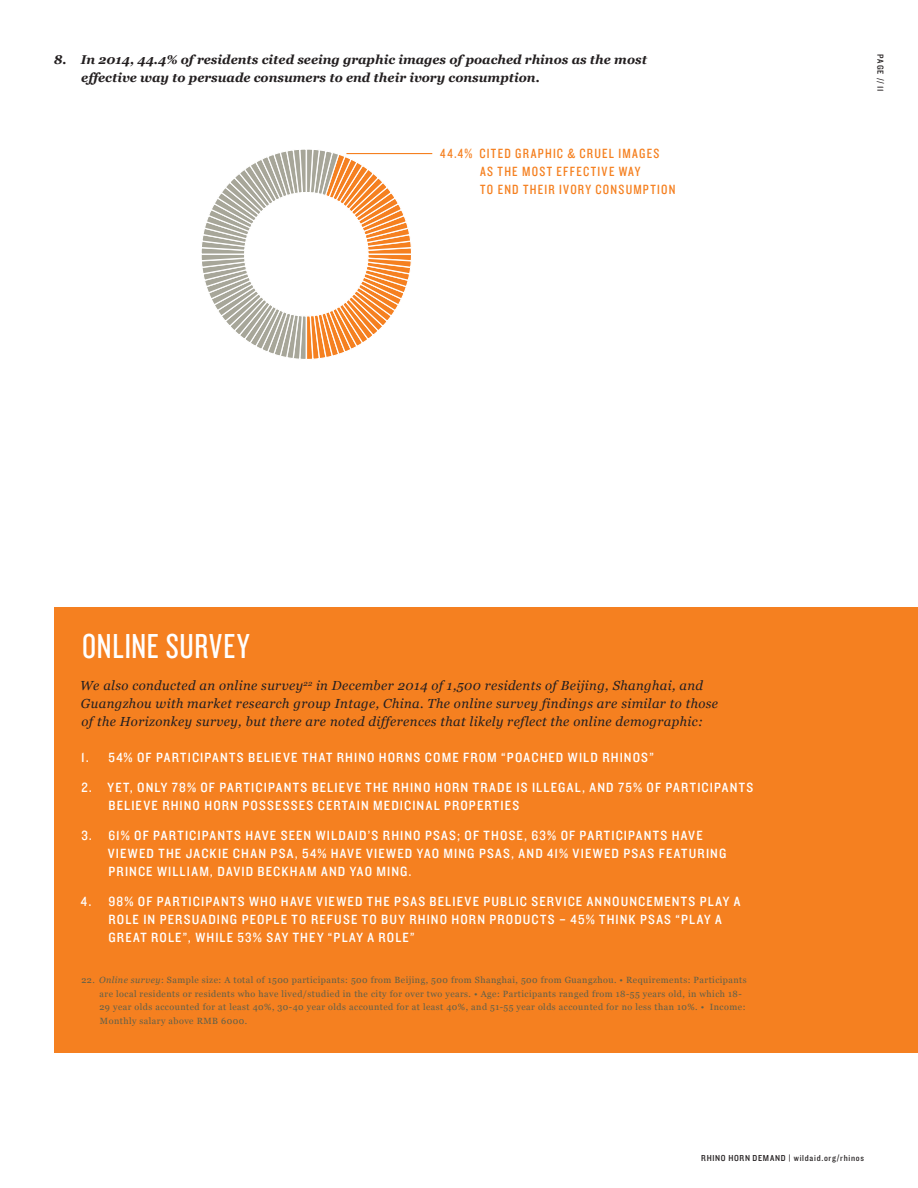
<style>
.page{position:relative;width:918px;height:1188px;background:#fff}
.page>*{position:absolute;margin:0;border:0;box-sizing:border-box;transform-origin:0 0}
.t1{font:36px "Knockout 28 Junior Feathrwt";letter-spacing:.02em;color:#fff}
.t2{font:13.8px/18px "Knockout 30 Junior Welterwt";letter-spacing:.08em;color:#fff}
.t3{font:13.8px/18px "Knockout 29 Junior Ltweight";letter-spacing:.09em;color:#f58020}
.t4{font:italic 13.2px/18px "Georgia";letter-spacing:.03em;color:#231f20}
.t5{font:italic 700 12.75px/18px "Georgia";color:#231f20}
.t6{font:9px/13.5px "Georgia";letter-spacing:.05em;color:#5f604b}
.t7{font:9px "Knockout 30 Junior Welterwt";letter-spacing:.08em;color:#231f20}
.s1{font-style:italic}
</style>
<div class="page">
<div style="left:54px;top:608px;width:864px;height:445px;background:#f58020"></div>
<svg style="left:201px;top:149px;width:212px;height:210px"></svg>
<hr style="left:346px;top:153px;width:86px;height:1px;background:#f58020">
<p class="t5" style="left:81px;top:50px;width:567px;text-indent:-27px">8. In 2014, 44.4% of residents cited seeing graphic images of poached rhinos as the most effective way to persuade consumers to end their ivory consumption.</p>
<p class="t3" style="left:480px;top:144px;width:197px;text-indent:-40px">44.4% CITED GRAPHIC &amp; CRUEL IMAGES<br>AS THE MOST EFFECTIVE WAY<br>TO END THEIR IVORY CONSUMPTION</p>
<p class="t7" style="left:887px;top:54px;width:39px;rotate:90deg">PAGE // 11</p>
<h1 class="t1" style="left:82px;top:624px;width:169px">ONLINE SURVEY</h1>
<p class="t4" style="left:80px;top:676px;width:640px">We also conducted an online survey<sup>22</sup> in December 2014 of 1,500 residents of Beijing, Shanghai, and<br>Guangzhou with market research group Intage, China. The online survey findings are similar to those of the Horizonkey survey, but there are noted differences that likely reflect the online demographic:</p>
<p class="t2" style="left:81px;top:748px;width:574px">1. 54% OF PARTICIPANTS BELIEVE THAT RHINO HORNS COME FROM “POACHED WILD RHINOS”</p>
<p class="t2" style="left:109px;top:778px;width:646px;text-indent:-27px">2. YET, ONLY 78% OF PARTICIPANTS BELIEVE THE RHINO HORN TRADE IS ILLEGAL, AND 75% OF PARTICIPANTS<br>BELIEVE RHINO HORN POSSESSES CERTAIN MEDICINAL PROPERTIES</p>
<p class="t2" style="left:108px;top:826px;width:620px;text-indent:-26px">3. 61% OF PARTICIPANTS HAVE SEEN WILDAID’S RHINO PSAS; OF THOSE, 63% OF PARTICIPANTS HAVE<br>VIEWED THE JACKIE CHAN PSA, 54% HAVE VIEWED YAO MING PSAS, AND 41% VIEWED PSAS FEATURING<br>PRINCE WILLIAM, DAVID BECKHAM AND YAO MING.</p>
<p class="t2" style="left:109px;top:892px;width:633px;text-indent:-28px">4. 98% OF PARTICIPANTS WHO HAVE VIEWED THE PSAS BELIEVE PUBLIC SERVICE ANNOUNCEMENTS PLAY A<br>ROLE IN PERSUADING PEOPLE TO REFUSE TO BUY RHINO HORN PRODUCTS – 45% THINK PSAS “PLAY A<br>GREAT ROLE”, WHILE 53% SAY THEY “PLAY A ROLE”</p>
<p class="t6" style="left:100px;top:973px;width:649px;text-indent:-18px">22. <span class="s1">Online survey</span>: Sample size: A total of 1500 participants: 500 from Beijing, 500 from Shanghai, 500 from Guangzhou. • Requirements: Participants are local residents or residents who have lived/studied in the city for over two years. • Age: Participants ranged from 18-55 years old, in which 18- 29 year olds accounted for at least 40%, 30-40 year olds accounted for at least 40%, and 51-55 year olds accounted for no less than 10%. • Income:<br>Monthly salary above RMB 6000.</p>
<p class="t7" style="left:701px;top:1152px;width:164px">RHINO HORN DEMAND | wildaid.org/rhinos</p>
</div>
